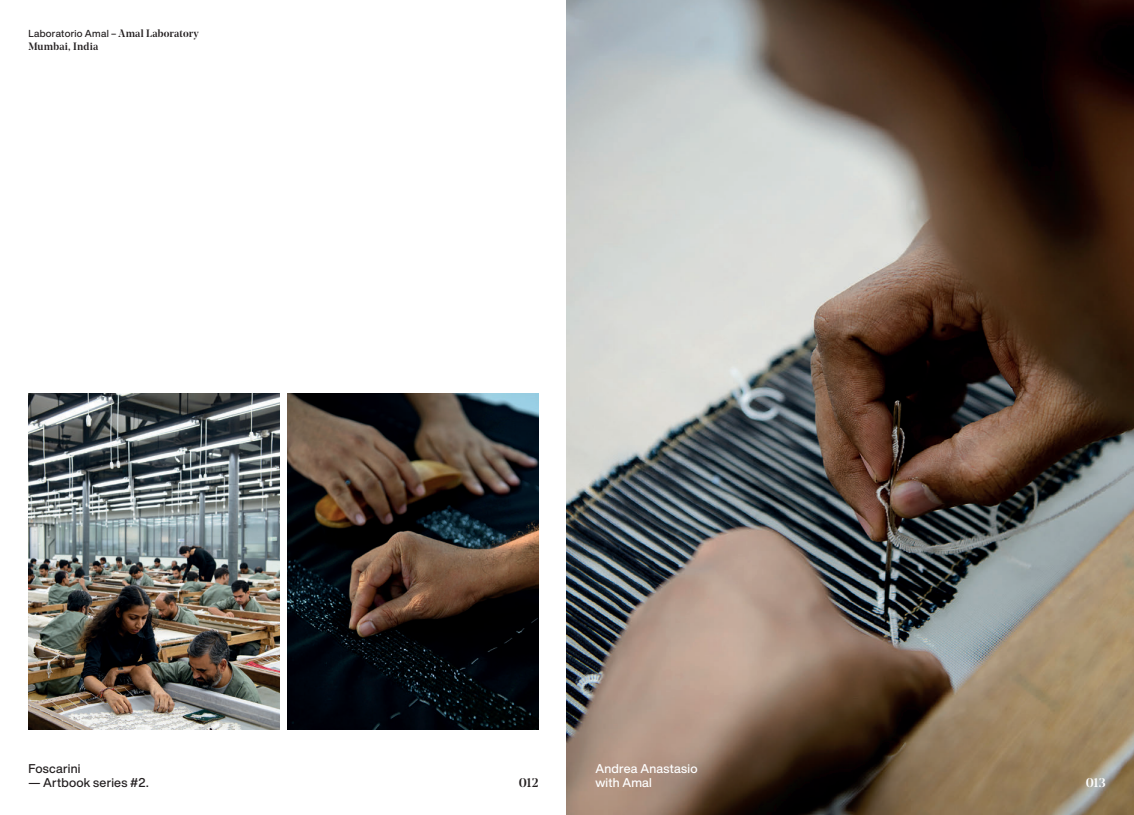
<style>
.page{position:relative;width:1134px;height:815px;background:#fff}
.page>*{position:absolute;margin:0;border:0;box-sizing:border-box;transform-origin:0 0}
.t1{font:500 12.5px "Helvetica Now Display";letter-spacing:.02em;color:#231f20}
.t2{font:500 12.5px "Helvetica Now Display";letter-spacing:.02em;color:#fff}
.t3{font:500 12.5px "Noe Display";color:#231f20}
.t4{font:500 12.5px "Noe Display";color:#fff}
.t5{font:500 10.62px "Noe Display";letter-spacing:.02em;color:#231f20}
.t6{font:500 10px "Helvetica Now Display";letter-spacing:.025em;color:#231f20}
.s1{font-family:"Noe Display";font-size:10.62px}
</style>
<div class="page">
<img style="left:567px;top:0;width:567px;height:815px">
<img style="left:28px;top:393px;width:252px;height:337px">
<img style="left:287px;top:393px;width:252px;height:337px">
<p class="t6" style="left:28px;top:27px;width:172px">Laboratorio Amal – <span class="s1">Amal Laboratory</span></p>
<p class="t5" style="left:28px;top:39px;width:71px">Mumbai, India</p>
<p class="t1" style="left:28px;top:760px;width:54px">Foscarini</p>
<p class="t1" style="left:28px;top:774px;width:122px">— Artbook series #2.</p>
<p class="t2" style="left:595px;top:760px;width:104px">Andrea Anastasio</p>
<p class="t3" style="left:519px;top:774px;width:21px">012</p>
<p class="t2" style="left:595px;top:774px;width:58px">with Amal</p>
<p class="t4" style="left:1086px;top:774px;width:21px">013</p>
</div>
